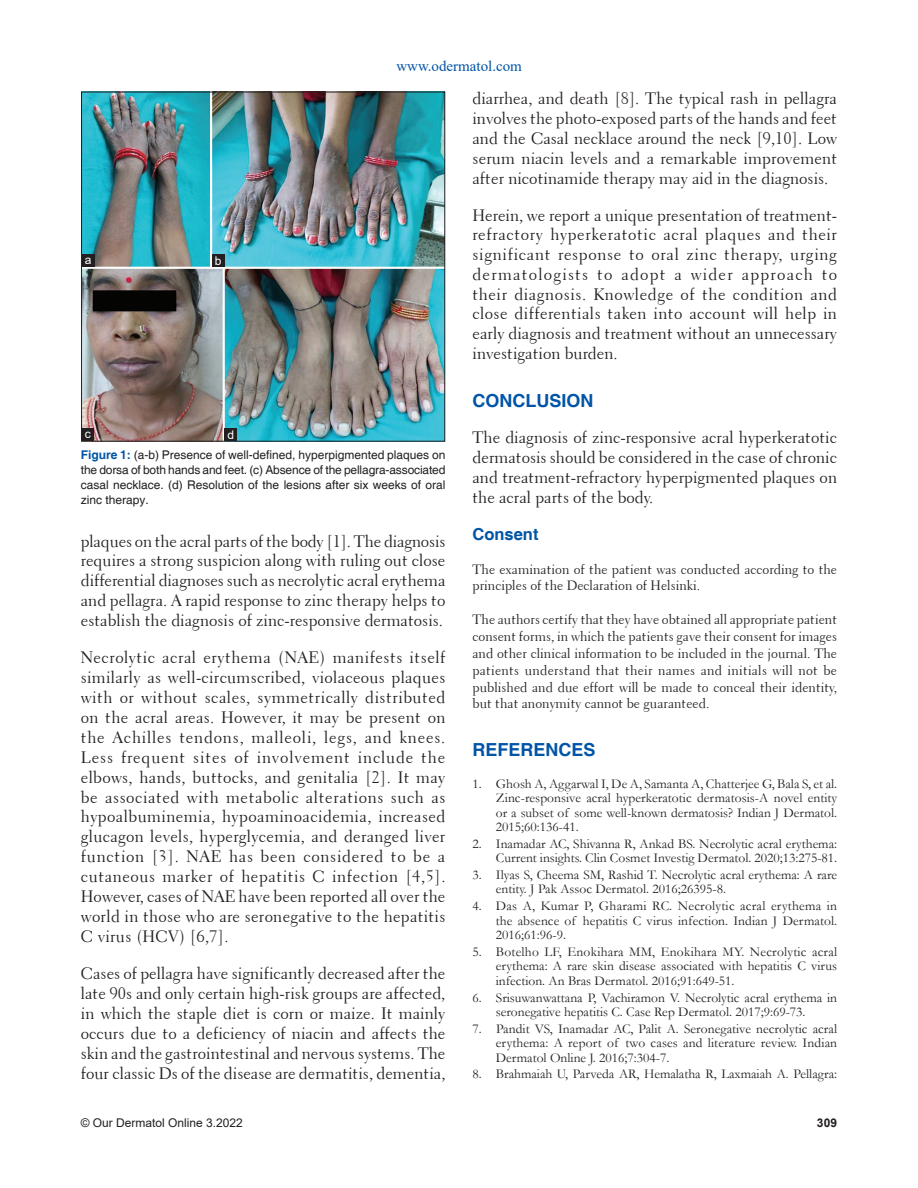
<style>
.page{position:relative;width:918px;height:1188px;background:#fff}
.page>*{position:absolute;margin:0;border:0;box-sizing:border-box;transform-origin:0 0}
.t1{font:700 18px "Helvetica";color:#0154a6}
.t2{font:16.5px/20px "Transitional 521 BT Roman A";color:#231f20;text-align:justify}
.t3{font:700 16.5px "Helvetica";color:#0154a6}
.t4{font:15px "Times New Roman";color:#0154a6}
.t5{font:13.5px/14.5px "Garamond";color:#231f20;text-align:justify}
.t6{font:13.5px/16.8px "Transitional 521 BT Roman A";color:#231f20}
.t7{font:12px/15px "Helvetica";color:#231f20;text-align:justify}
.t8{font:12px "Arial";color:#231f20}
.t9{font:12px "Arial";color:#fff}
.t10{font:700 12px "Arial";color:#231f20}
.s1{font-weight:700;color:#0154a6}
</style>
<div class="page">
<img style="left:83px;top:94px;width:360px;height:345px">
<div style="left:81px;top:92px;width:364px;height:349px;border:1px solid #231f20"></div>
<div style="left:225px;top:428px;width:12px;height:13px;background:#231f20"></div>
<div style="left:82px;top:428px;width:12px;height:13px;background:#231f20"></div>
<div style="left:212px;top:254px;width:13px;height:13px;background:#231f20"></div>
<div style="left:82px;top:254px;width:13px;height:13px;background:#231f20"></div>
<p class="t4" style="left:396px;top:58px;width:127px">www.odermatol.com</p>
<p class="t9" style="left:85px;top:253px;width:8px">a</p>
<p class="t9" style="left:215px;top:254px;width:8px">b</p>
<p class="t9" style="left:85px;top:427px;width:7px">c</p>
<p class="t9" style="left:228px;top:428px;width:8px">d</p>
<p class="t7" style="left:81px;top:447px;width:366px"><span class="s1">Figure 1:</span> (a-b) Presence of well-defined, hyperpigmented plaques on the dorsa of both hands and feet. (c) Absence of the pellagra-associated casal necklace. (d) Resolution of the lesions after six weeks of oral zinc therapy.</p>
<p class="t2" style="left:81px;top:531px;width:366px">plaques on the acral parts of the body [1]. The diagnosis requires a strong suspicion along with ruling out close differential diagnoses such as necrolytic acral erythema and pellagra. A rapid response to zinc therapy helps to establish the diagnosis of zinc-responsive dermatosis.</p>
<p class="t2" style="left:81px;top:648px;width:366px">Necrolytic acral erythema (NAE) manifests itself similarly as well-circumscribed, violaceous plaques with or without scales, symmetrically distributed on the acral areas. However, it may be present on the Achilles tendons, malleoli, legs, and knees.<br>Less frequent sites of involvement include the elbows, hands, buttocks, and genitalia [2]. It may be associated with metabolic alterations such as hypoalbuminemia, hypoaminoacidemia, increased glucagon levels, hyperglycemia, and deranged liver function [3]. NAE has been considered to be a cutaneous marker of hepatitis C infection [4,5].<br>However, cases of NAE have been reported all over the world in those who are seronegative to the hepatitis C virus (HCV) [6,7].</p>
<p class="t2" style="left:81px;top:963px;width:366px">Cases of pellagra have significantly decreased after the late 90s and only certain high-risk groups are affected, in which the staple diet is corn or maize. It mainly occurs due to a deficiency of niacin and affects the skin and the gastrointestinal and nervous systems. The four classic Ds of the disease are dermatitis, dementia,</p>
<p class="t2" style="left:473px;top:89px;width:366px">diarrhea, and death [8]. The typical rash in pellagra involves the photo-exposed parts of the hands and feet and the Casal necklace around the neck [9,10]. Low serum niacin levels and a remarkable improvement after nicotinamide therapy may aid in the diagnosis.</p>
<p class="t2" style="left:473px;top:205px;width:366px">Herein, we report a unique presentation of treatment&shy;refractory hyperkeratotic acral plaques and their significant response to oral zinc therapy, urging dermatologists to adopt a wider approach to their diagnosis. Knowledge of the condition and close differentials taken into account will help in early diagnosis and treatment without an unnecessary investigation burden.</p>
<p class="t1" style="left:472px;top:390px;width:122px">CONCLUSION</p>
<p class="t2" style="left:472px;top:428px;width:366px">The diagnosis of zinc-responsive acral hyperkeratotic dermatosis should be considered in the case of chronic and treatment-refractory hyperpigmented plaques on the acral parts of the body.</p>
<p class="t3" style="left:472px;top:525px;width:67px">Consent</p>
<p class="t6" style="left:472px;top:561px;width:366px">The examination of the patient was conducted according to the principles of the Declaration of Helsinki.</p>
<p class="t6" style="left:472px;top:611px;width:366px;text-align:justify">The authors certify that they have obtained all appropriate patient consent forms, in which the patients gave their consent for images and other clinical information to be included in the journal. The patients understand that their names and initials will not be published and due effort will be made to conceal their identity, but that anonymity cannot be guaranteed.</p>
<p class="t1" style="left:472px;top:739px;width:125px">REFERENCES</p>
<p class="t5" style="left:496px;top:776px;width:343px;text-indent:-23px">1. Ghosh A, Aggarwal I, De A, Samanta A, Chatterjee G, Bala S, et al.<br>Zinc-responsive acral hyperkeratotic dermatosis-A novel entity or a subset of some well-known dermatosis? Indian J Dermatol.<br>2015;60:136-41.</p>
<p class="t5" style="left:472px;top:836px;width:366px;text-align:right">2. Inamadar AC, Shivanna R, Ankad BS. Necrolytic acral erythema:<br>Current insights. Clin Cosmet Investig Dermatol. 2020;13:275-81.</p>
<p class="t5" style="left:496px;top:868px;width:343px;text-indent:-23px">3. Ilyas S, Cheema SM, Rashid T. Necrolytic acral erythema: A rare entity. J Pak Assoc Dermatol. 2016;26395-8.</p>
<p class="t5" style="left:496px;top:899px;width:343px;text-indent:-23px">4. Das A, Kumar P, Gharami RC. Necrolytic acral erythema in the absence of hepatitis C virus infection. Indian J Dermatol.<br>2016;61:96-9.</p>
<p class="t5" style="left:496px;top:945px;width:343px;text-indent:-23px">5. Botelho LF, Enokihara MM, Enokihara MY. Necrolytic acral erythema: A rare skin disease associated with hepatitis C virus infection. An Bras Dermatol. 2016;91:649-51.</p>
<p class="t5" style="left:496px;top:990px;width:343px;text-indent:-23px">6. Srisuwanwattana P, Vachiramon V. Necrolytic acral erythema in seronegative hepatitis C. Case Rep Dermatol. 2017;9:69-73.</p>
<p class="t5" style="left:496px;top:1021px;width:343px;text-indent:-23px">7. Pandit VS, Inamadar AC, Palit A. Seronegative necrolytic acral erythema: A report of two cases and literature review. Indian Dermatol Online J. 2016;7:304-7.</p>
<p class="t5" style="left:472px;top:1067px;width:366px">8. Brahmaiah U, Parveda AR, Hemalatha R, Laxmaiah A. Pellagra:</p>
<p class="t8" style="left:81px;top:1116px;width:164px">© Our Dermatol Online 3.2022</p>
<p class="t10" style="left:817px;top:1116px;width:22px">309</p>
</div>
